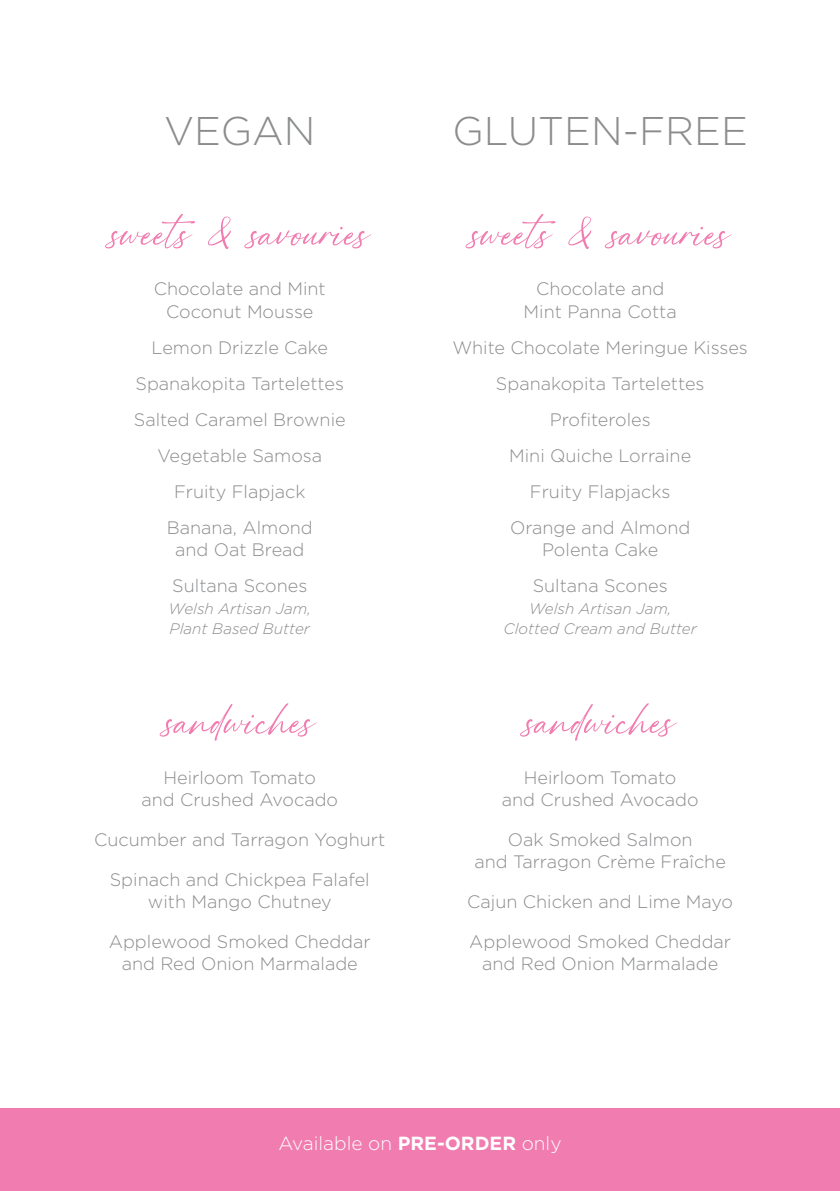
<style>
.page{position:relative;width:840px;height:1191px;background:#fff}
.page>*{position:absolute;margin:0;border:0;box-sizing:border-box;transform-origin:0 0}
.t1{font:64px "High Spirited";color:#f17cb0}
.t2{font:300 40px "Gotham";color:#8b8c8e}
.t3{font:300 19px "Gotham";color:#fff}
.t4{font:300 18px "Gotham";color:#8b8c8e}
.t5{font:italic 300 15.2px "Gotham";color:#8b8c8e}
.s1{font-weight:700}
</style>
<div class="page">
<div style="left:0;top:1108px;width:839px;height:83px;background:#f17cb0"></div>
<p class="t2" style="left:164px;top:106px;width:153px">VEGAN</p>
<p class="t1" style="left:111px;top:199px;width:259px">sweets &amp; savouries</p>
<p class="t4" style="left:154px;top:278px;width:173px">Chocolate and Mint</p>
<p class="t4" style="left:166px;top:300px;width:149px">Coconut Mousse</p>
<p class="t4" style="left:151px;top:336px;width:178px">Lemon Drizzle Cake</p>
<p class="t4" style="left:135px;top:372px;width:210px">Spanakopita Tartelettes</p>
<p class="t4" style="left:134px;top:408px;width:213px">Salted Caramel Brownie</p>
<p class="t4" style="left:157px;top:444px;width:166px">Vegetable Samosa</p>
<p class="t4" style="left:174px;top:480px;width:133px">Fruity Flapjack</p>
<p class="t4" style="left:167px;top:516px;width:147px">Banana, Almond</p>
<p class="t4" style="left:175px;top:538px;width:131px">and Oat Bread</p>
<p class="t4" style="left:172px;top:574px;width:136px">Sultana Scones</p>
<p class="t5" style="left:168px;top:598px;width:144px">Welsh Artisan Jam,</p>
<p class="t5" style="left:169px;top:618px;width:142px">Plant Based Butter</p>
<p class="t1" style="left:165px;top:687px;width:150px">sandwiches</p>
<p class="t4" style="left:163px;top:766px;width:154px">Heirloom Tomato</p>
<p class="t4" style="left:141px;top:788px;width:198px">and Crushed Avocado</p>
<p class="t4" style="left:94px;top:828px;width:292px">Cucumber and Tarragon Yoghurt</p>
<p class="t4" style="left:110px;top:868px;width:261px">Spinach and Chickpea Falafel</p>
<p class="t4" style="left:148px;top:890px;width:185px">with Mango Chutney</p>
<p class="t4" style="left:109px;top:930px;width:263px">Applewood Smoked Cheddar</p>
<p class="t4" style="left:122px;top:952px;width:237px">and Red Onion Marmalade</p>
<p class="t2" style="left:452px;top:106px;width:297px">GLUTEN-FREE</p>
<p class="t1" style="left:471px;top:199px;width:259px">sweets &amp; savouries</p>
<p class="t4" style="left:535px;top:278px;width:130px">Chocolate and</p>
<p class="t4" style="left:523px;top:300px;width:155px">Mint Panna Cotta</p>
<p class="t4" style="left:452px;top:336px;width:297px">White Chocolate Meringue Kisses</p>
<p class="t4" style="left:495px;top:372px;width:210px">Spanakopita Tartelettes</p>
<p class="t4" style="left:549px;top:408px;width:102px">Profiteroles</p>
<p class="t4" style="left:509px;top:444px;width:183px">Mini Quiche Lorraine</p>
<p class="t4" style="left:529px;top:480px;width:142px">Fruity Flapjacks</p>
<p class="t4" style="left:509px;top:516px;width:182px">Orange and Almond</p>
<p class="t4" style="left:541px;top:538px;width:118px">Polenta Cake</p>
<p class="t4" style="left:532px;top:574px;width:136px">Sultana Scones</p>
<p class="t5" style="left:528px;top:598px;width:144px">Welsh Artisan Jam,</p>
<p class="t5" style="left:503px;top:618px;width:194px">Clotted Cream and Butter</p>
<p class="t1" style="left:525px;top:687px;width:150px">sandwiches</p>
<p class="t4" style="left:523px;top:766px;width:154px">Heirloom Tomato</p>
<p class="t4" style="left:501px;top:788px;width:198px">and Crushed Avocado</p>
<p class="t4" style="left:507px;top:828px;width:186px">Oak Smoked Salmon</p>
<p class="t4" style="left:474px;top:850px;width:253px">and Tarragon Crème Fraîche</p>
<p class="t4" style="left:467px;top:890px;width:267px">Cajun Chicken and Lime Mayo</p>
<p class="t4" style="left:469px;top:930px;width:263px">Applewood Smoked Cheddar</p>
<p class="t4" style="left:482px;top:952px;width:237px">and Red Onion Marmalade</p>
<p class="t3" style="left:278px;top:1131px;width:284px">Available on <span class="s1">PRE-ORDER</span> only</p>
</div>
